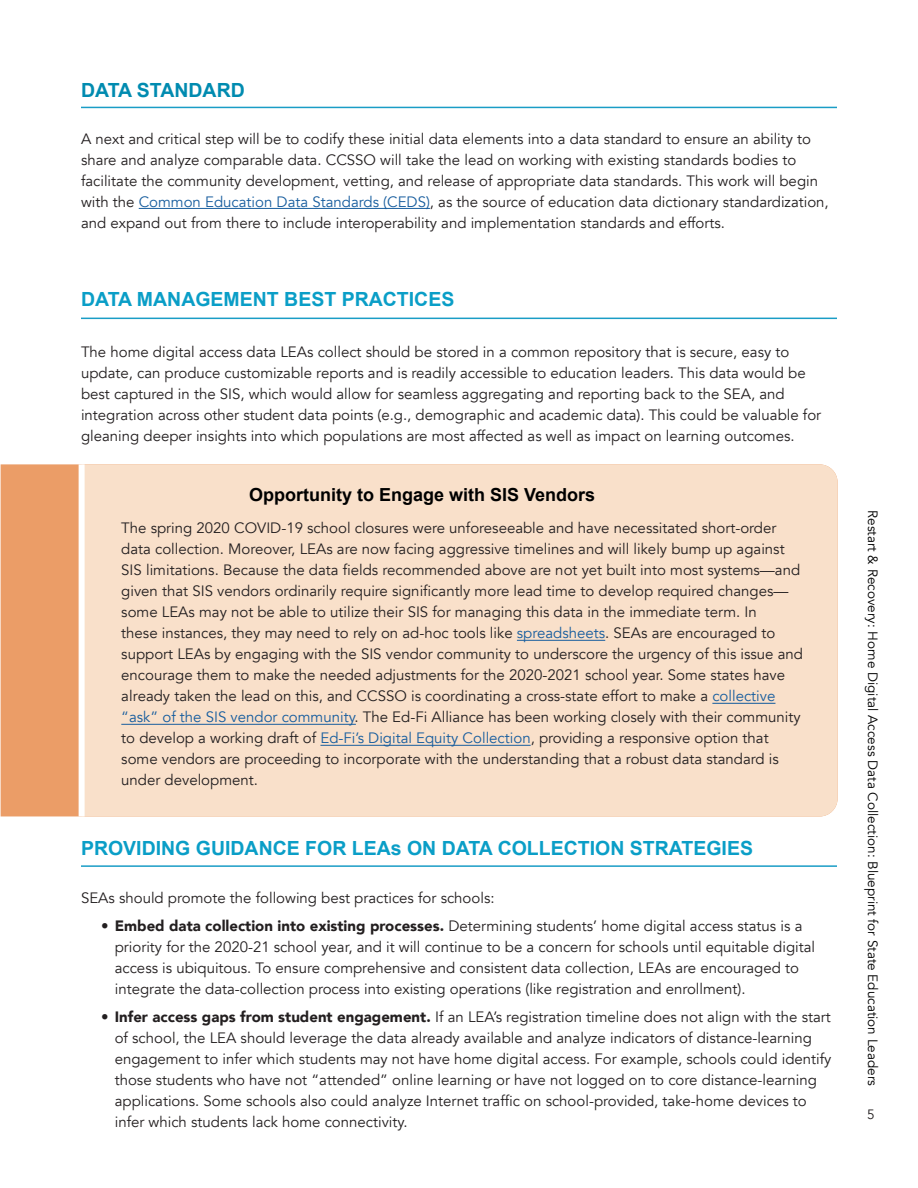
<style>
.page{position:relative;width:918px;height:1188px;background:#fff}
.page>*{position:absolute;margin:0;border:0;box-sizing:border-box;transform-origin:0 0}
.Body_Copy{font:700 19.5px "Arial";color:#0a9ec7}
.Body_Copy-2{font:700 19.5px "Arial";color:#008bb0}
.Body_Copy-3{font:700 18px "Arial";color:#000}
.t1{font:15px/21px "Avenir";color:#231f20}
.t2{font:13.5px "Avenir";color:#000}
.t3{font:13.5px "Avenir";color:#231f20}
.s1{color:#175d9e}
.s2{font-weight:900}
</style>
<div class="page">
<div style="left:1px;top:464px;width:78px;height:352px;background:#eb9d67"></div>
<div style="left:85px;top:464px;width:753px;height:352px;background:#f9e0ca"></div>
<hr style="left:81px;top:107px;width:756px;height:1px;background:#1a9dc6">
<hr style="left:81px;top:318px;width:756px;height:1px;background:#1a9dc6">
<hr style="left:139px;top:208px;width:291px;height:1px;background:#175d9e">
<hr style="left:81px;top:865px;width:756px;height:2px;background:#1a9dc6">
<hr style="left:517px;top:640px;width:88px;height:1px;background:#175d9e">
<hr style="left:712px;top:703px;width:63px;height:1px;background:#175d9e">
<hr style="left:121px;top:724px;width:235px;height:1px;background:#175d9e">
<hr style="left:320px;top:745px;width:211px;height:1px;background:#175d9e">
<p class="Body_Copy-2" style="left:81px;top:77px;width:165px">DATA STANDARD</p>
<p class="t1" style="left:81px;top:129px;width:749px">A next and critical step will be to codify these initial data elements into a data standard to ensure an ability to share and analyze comparable data. CCSSO will take the lead on working with existing standards bodies to facilitate the community development, vetting, and release of appropriate data standards. This work will begin with the <span class="s1">Common Education Data Standards (CEDS)</span>, as the source of education data dictionary standardization, and expand out from there to include interoperability and implementation standards and efforts.</p>
<p class="Body_Copy" style="left:81px;top:286px;width:375px">DATA MANAGEMENT BEST PRACTICES</p>
<p class="t1" style="left:81px;top:341px;width:742px">The home digital access data LEAs collect should be stored in a common repository that is secure, easy to update, can produce customizable reports and is readily accessible to education leaders. This data would be best captured in the SIS, which would allow for seamless aggregating and reporting back to the SEA, and integration across other student data points (e.g., demographic and academic data). This could be valuable for gleaning deeper insights into which populations are most affected as well as impact on learning outcomes.</p>
<p class="Body_Copy-3" style="left:249px;top:482px;width:348px">Opportunity to Engage with SIS Vendors</p>
<p class="t1" style="left:121px;top:517px;width:683px">The spring 2020 COVID-19 school closures were unforeseeable and have necessitated short-order data collection. Moreover, LEAs are now facing aggressive timelines and will likely bump up against SIS limitations. Because the data fields recommended above are not yet built into most systems—and given that SIS vendors ordinarily require significantly more lead time to develop required changes— some LEAs may not be able to utilize their SIS for managing this data in the immediate term. In<br>these instances, they may need to rely on ad-hoc tools like <span class="s1">spreadsheets</span>. SEAs are encouraged to support LEAs by engaging with the SIS vendor community to underscore the urgency of this issue and encourage them to make the needed adjustments for the 2020-2021 school year. Some states have already taken the lead on this, and CCSSO is coordinating a cross-state effort to make a <span class="s1">collective “ask” of the SIS vendor community</span>. The Ed-Fi Alliance has been working closely with their community to develop a working draft of <span class="s1">Ed-Fi’s Digital Equity Collection</span>, providing a responsive option that some vendors are proceeding to incorporate with the understanding that a robust data standard is under development.</p>
<p class="Body_Copy" style="left:81px;top:836px;width:674px">PROVIDING GUIDANCE FOR LEAs ON DATA COLLECTION STRATEGIES</p>
<p class="t1" style="left:81px;top:888px;width:415px">SEAs should promote the following best practices for schools:</p>
<p class="t1" style="left:115px;top:915px;width:702px;text-indent:-14px"><span class="s2">• Embed data collection into existing processes.</span> Determining students’ home digital access status is a priority for the 2020-21 school year, and it will continue to be a concern for schools until equitable digital access is ubiquitous. To ensure comprehensive and consistent data collection, LEAs are encouraged to integrate the data-collection process into existing operations (like registration and enrollment).</p>
<p class="t1" style="left:115px;top:1006px;width:718px;text-indent:-14px"><span class="s2">• Infer access gaps from student engagement.</span> If an LEA’s registration timeline does not align with the start of school, the LEA should leverage the data already available and analyze indicators of distance-learning engagement to infer which students may not have home digital access. For example, schools could identify those students who have not “attended” online learning or have not logged on to core distance-learning applications. Some schools also could analyze Internet traffic on school-provided, take-home devices to infer which students lack home connectivity.</p>
<p class="t2" style="left:881px;top:510px;width:577px;rotate:90deg">Restart &amp; Recovery: Home Digital Access Data Collection: Blueprint for State Education Leaders</p>
<p class="t3" style="left:867px;top:1107px;width:9px">5</p>
</div>
